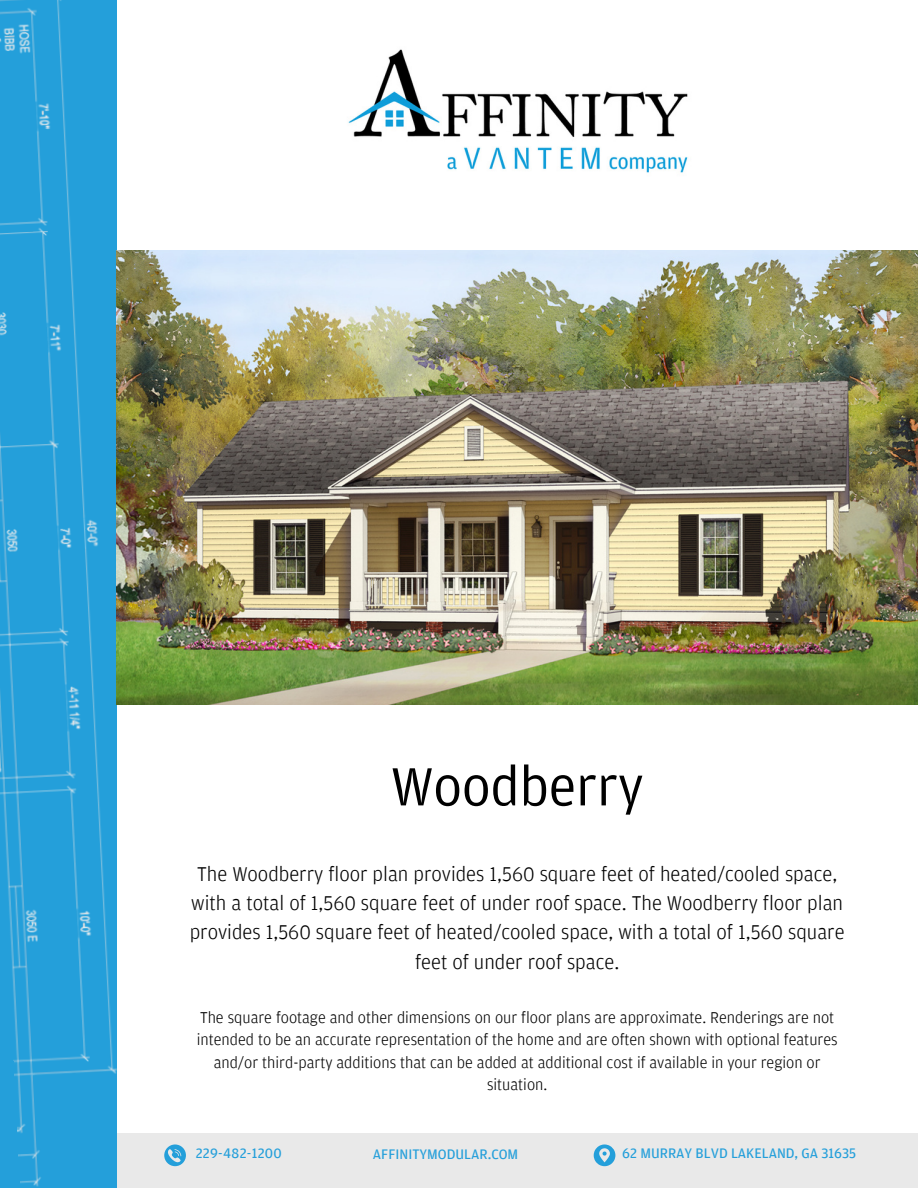
<style>
.page{position:relative;width:918px;height:1188px;background:#fff}
.page>*{position:absolute;margin:0;border:0;box-sizing:border-box;transform-origin:0 0}
.t1{font:57px "Amplitude";color:#000}
.t2{font:300 21px/29.2px "Amplitude";color:#000;text-align:center}
.t3{font:300 16.5px/22.5px "Amplitude";color:#000;text-align:center}
.t4{font:14.55px "Amplitude";color:#249fda}
.t5{font:14.55px "Amplitude";letter-spacing:.02em;color:#249fda}
</style>
<div class="page">
<div style="left:92px;top:1134px;width:826px;height:54px;background:#e9e9e9"></div>
<svg style="left:594px;top:1144px;width:21px;height:22px"></svg>
<svg style="left:164px;top:1144px;width:22px;height:22px"></svg>
<img style="left:0;top:0;width:136px;height:1188px">
<img style="left:348px;top:49px;width:340px;height:124px">
<img style="left:116px;top:250px;width:802px;height:455px">
<p class="t1" style="left:391px;top:766px;width:254px">Woodberry</p>
<p class="t2" style="left:190px;top:861px;width:657px">The Woodberry floor plan provides 1,560 square feet of heated/cooled space, with a total of 1,560 square feet of under roof space. The Woodberry floor plan provides 1,560 square feet of heated/cooled space, with a total of 1,560 square feet of under roof space.</p>
<p class="t3" style="left:197px;top:1008px;width:643px">The square footage and other dimensions on our floor plans are approximate. Renderings are not intended to be an accurate representation of the home and are often shown with optional features and/or third-party additions that can be added at additional cost if available in your region or situation.</p>
<p class="t5" style="left:196px;top:1147px;width:88px">229-482-1200</p>
<p class="t4" style="left:373px;top:1148px;width:147px">AFFINITYMODULAR.COM</p>
<p class="t4" style="left:622px;top:1148px;width:235px">62 MURRAY BLVD LAKELAND, GA 31635</p>
</div>
